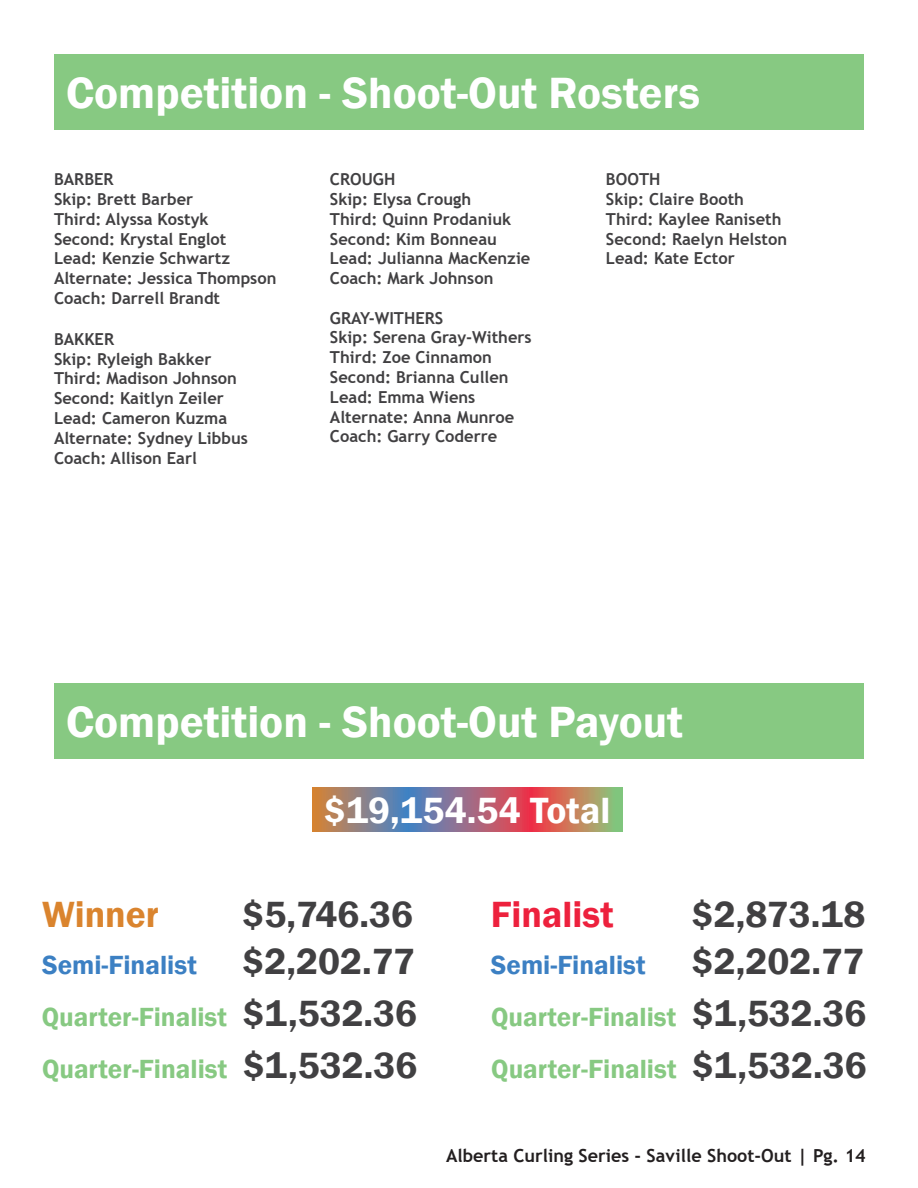
<style>
.page{position:relative;width:918px;height:1188px;background:#fff}
.page>*{position:absolute;margin:0;border:0;box-sizing:border-box;transform-origin:0 0}
.t1{font:600 45px "Franklin Gothic";color:#fff}
.t2{font:600 37.5px/47.5px "Franklin Gothic";color:#414042}
.t3{font:600 37.5px "Franklin Gothic";letter-spacing:.005em;color:#fff}
.t4{font:600 37.5px "Franklin Gothic";color:#ed213d}
.t5{font:600 37.5px "Franklin Gothic";color:#da842e}
.t6{font:600 27px "Franklin Gothic";color:#87c982}
.t7{font:600 27px "Franklin Gothic";color:#3c80c3}
.t8{font:700 18px "Trebuchet MS";color:#231f20}
.t9{font:700 16.5px/19.8px "Trebuchet MS";color:#414042}
.s1{font-size:37.5px;color:#414042}
</style>
<div class="page">
<div style="left:54px;top:54px;width:810px;height:76px;background:#87c982"></div>
<div style="left:54px;top:683px;width:810px;height:76px;background:#87c982"></div>
<svg style="left:312px;top:788px;width:311px;height:43px;background:#a27679"></svg>
<h1 class="t1" style="left:66px;top:65px;width:636px">Competition - Shoot-Out Rosters</h1>
<p class="t9" style="left:54px;top:170px;width:224px">BARBER<br>Skip: Brett Barber<br>Third: Alyssa Kostyk<br>Second: Krystal Englot<br>Lead: Kenzie Schwartz<br>Alternate: Jessica Thompson<br>Coach: Darrell Brandt</p>
<p class="t9" style="left:54px;top:329px;width:195px">BAKKER<br>Skip: Ryleigh Bakker<br>Third: Madison Johnson<br>Second: Kaitlyn Zeiler<br>Lead: Cameron Kuzma<br>Alternate: Sydney Libbus<br>Coach: Allison Earl</p>
<p class="t9" style="left:330px;top:170px;width:202px">CROUGH<br>Skip: Elysa Crough<br>Third: Quinn Prodaniuk<br>Second: Kim Bonneau<br>Lead: Julianna MacKenzie<br>Coach: Mark Johnson</p>
<p class="t9" style="left:330px;top:308px;width:203px">GRAY-WITHERS<br>Skip: Serena Gray-Withers<br>Third: Zoe Cinnamon<br>Second: Brianna Cullen<br>Lead: Emma Wiens<br>Alternate: Anna Munroe<br>Coach: Garry Coderre</p>
<p class="t9" style="left:606px;top:170px;width:183px">BOOTH<br>Skip: Claire Booth<br>Third: Kaylee Raniseth<br>Second: Raelyn Helston<br>Lead: Kate Ector</p>
<h1 class="t1" style="left:66px;top:694px;width:619px">Competition - Shoot-Out Payout</h1>
<h2 class="t3" style="left:324px;top:787px;width:288px">$19,154.54 Total</h2>
<h2 class="t5" style="left:42px;top:891px;width:118px">Winner</h2>
<h3 class="t7" style="left:42px;top:949px;width:156px">Semi-Finalist</h3>
<h3 class="t6" style="left:42px;top:1000px;width:187px">Quarter-Finalist</h3>
<h2 class="t2" style="left:243px;top:891px;width:174px">$5,746.36 $2,202.77</h2>
<h2 class="t2" style="left:692px;top:891px;width:175px">$2,873.18</h2>
<h2 class="t2" style="left:243px;top:990px;width:176px">$1,532.36</h2>
<h2 class="t4" style="left:491px;top:891px;width:124px">Finalist</h2>
<h2 class="t2" style="left:692px;top:936px;width:176px;line-height:51.6px">$2,202.77 $1,532.36</h2>
<h3 class="t7" style="left:491px;top:949px;width:156px">Semi-Finalist</h3>
<h3 class="t6" style="left:491px;top:1000px;width:187px">Quarter-Finalist</h3>
<h3 class="t6" style="left:42px;top:1052px;width:377px">Quarter-Finalist <span class="s1">$1,532.36</span></h3>
<h3 class="t6" style="left:491px;top:1052px;width:377px">Quarter-Finalist <span class="s1">$1,532.36</span></h3>
<p class="t8" style="left:446px;top:1144px;width:421px">Alberta Curling Series - Saville Shoot-Out | Pg. 14</p>
</div>
